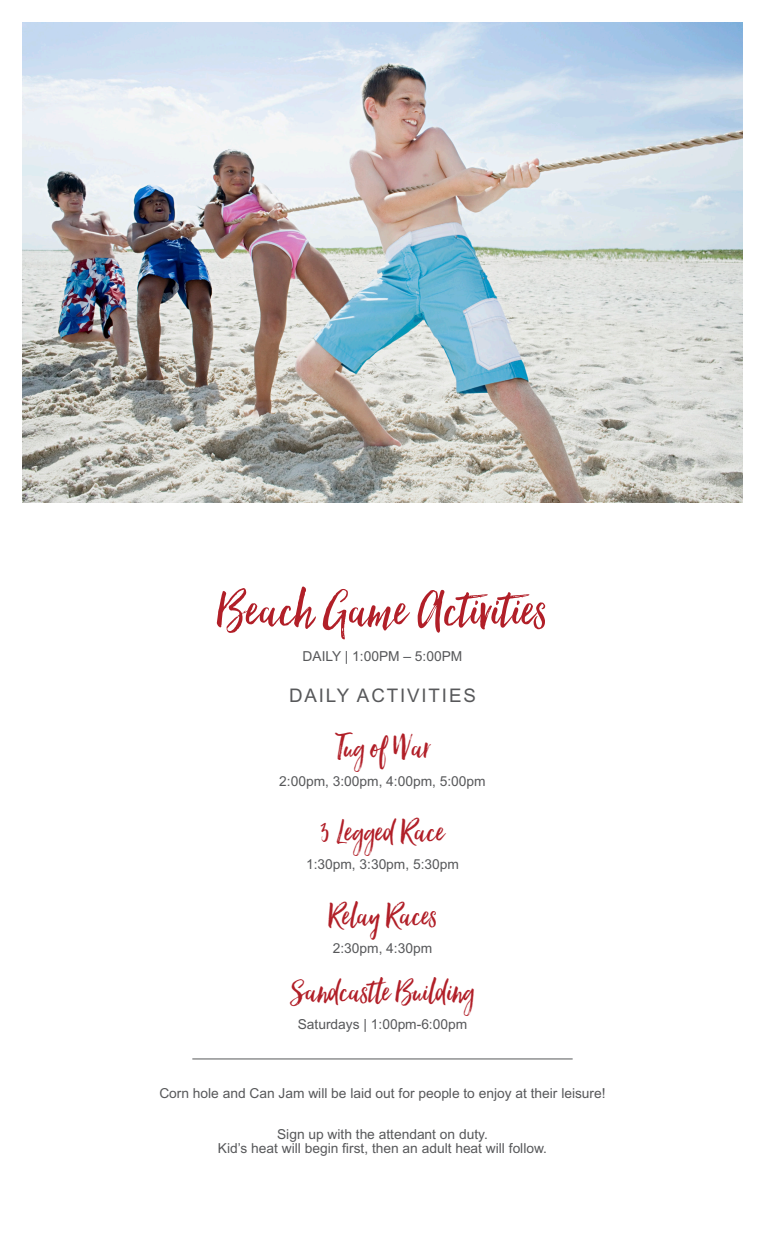
<style>
.page{position:relative;width:765px;height:1260px;background:#fff}
.page>*{position:absolute;margin:0;border:0;box-sizing:border-box;transform-origin:0 0}
.t1{font:65px "Hello Beautiful";color:#b11f28}
.t2{font:40px "Hello Beautiful";color:#b11f28}
.t3{font:18.75px "Arial MT Std";letter-spacing:.1em;color:#57585a}
.t4{font:13.75px "Arial MT Std";color:#57585a}
</style>
<div class="page">
<img style="left:22px;top:22px;width:720px;height:480px">
<hr style="left:192px;top:1059px;width:381px;height:1px;background:#57585a">
<p class="t1" style="left:218px;top:573px;width:331px">Beach Game Activities</p>
<p class="t4" style="left:303px;top:648px;width:161px">DAILY | 1:00PM – 5:00PM</p>
<p class="t3" style="left:289px;top:685px;width:188px">DAILY ACTIVITIES</p>
<p class="t2" style="left:335px;top:725px;width:97px">Tug of War</p>
<p class="t4" style="left:279px;top:773px;width:208px">2:00pm, 3:00pm, 4:00pm, 5:00pm</p>
<p class="t2" style="left:321px;top:809px;width:125px">3 Legged Race</p>
<p class="t4" style="left:306px;top:857px;width:154px">1:30pm, 3:30pm, 5:30pm</p>
<p class="t2" style="left:328px;top:892px;width:111px">Relay Races</p>
<p class="t4" style="left:333px;top:940px;width:101px">2:30pm, 4:30pm</p>
<p class="t2" style="left:290px;top:969px;width:186px">Sandcastle Building</p>
<p class="t4" style="left:298px;top:1017px;width:171px">Saturdays | 1:00pm-6:00pm</p>
<p class="t4" style="left:159px;top:1085px;width:448px">Corn hole and Can Jam will be laid out for people to enjoy at their leisure!</p>
<p class="t4" style="left:277px;top:1127px;width:212px">Sign up with the attendant on duty.</p>
<p class="t4" style="left:218px;top:1140px;width:331px">Kid’s heat will begin first, then an adult heat will follow.</p>
</div>
